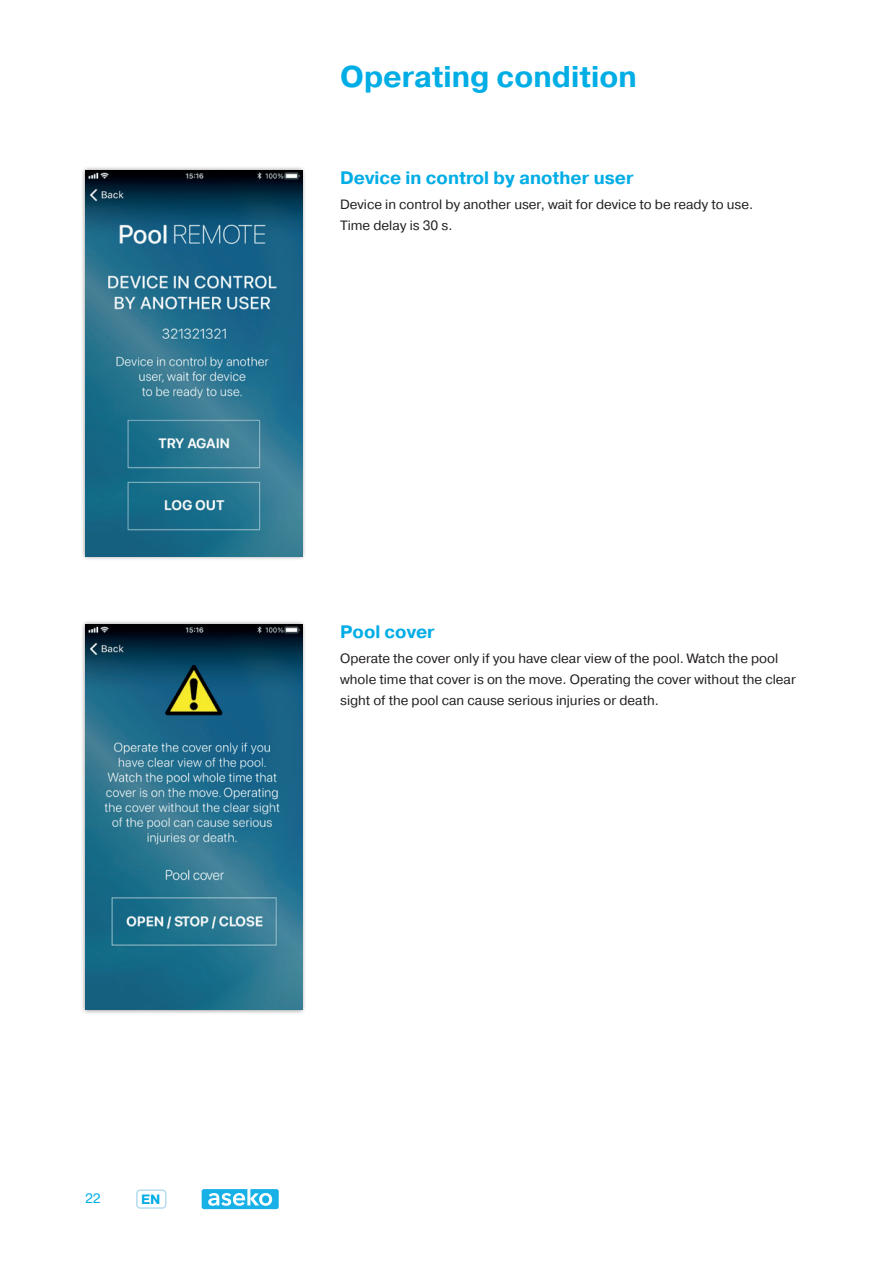
<style>
.page{position:relative;width:893px;height:1263px;background:#fff}
.page>*{position:absolute;margin:0;border:0;box-sizing:border-box;transform-origin:0 0}
.t1{font:700 30px "Pragmatica";color:#00ade5}
.t2{font:700 18px "Pragmatica";color:#00ade5}
.t3{font:13.5px/21px "Pragmatica";color:#231f20}
.t4{font:13.5px "Pragmatica";color:#00ade5}
.t5{font:700 13.5px "Pragmatica";color:#00ade5}
</style>
<div class="page">
<div style="left:136px;top:1189px;width:30px;height:20px;border:2px solid #b6dcef;border-radius:4px"></div>
<svg style="left:202px;top:1189px;width:77px;height:20px"></svg>
<div style="left:80px;top:165px;width:227px;height:396px;background:#231f20;opacity:.5"></div>
<img style="left:85px;top:170px;width:217px;height:386px">
<div style="left:80px;top:619px;width:227px;height:396px;background:#231f20;opacity:.5"></div>
<img style="left:85px;top:624px;width:217px;height:386px">
<h1 class="t1" style="left:340px;top:58px;width:298px">Operating condition</h1>
<h2 class="t2" style="left:340px;top:166px;width:295px">Device in control by another user</h2>
<p class="t3" style="left:340px;top:195px;width:415px">Device in control by another user, wait for device to be ready to use.<br>Time delay is 30 s.</p>
<h2 class="t2" style="left:340px;top:620px;width:96px">Pool cover</h2>
<p class="t3" style="left:340px;top:649px;width:457px">Operate the cover only if you have clear view of the pool. Watch the pool whole time that cover is on the move. Operating the cover without the clear sight of the pool can cause serious injuries or death.</p>
<p class="t4" style="left:85px;top:1190px;width:17px">22</p>
<p class="t5" style="left:141px;top:1190px;width:21px">EN</p>
</div>
